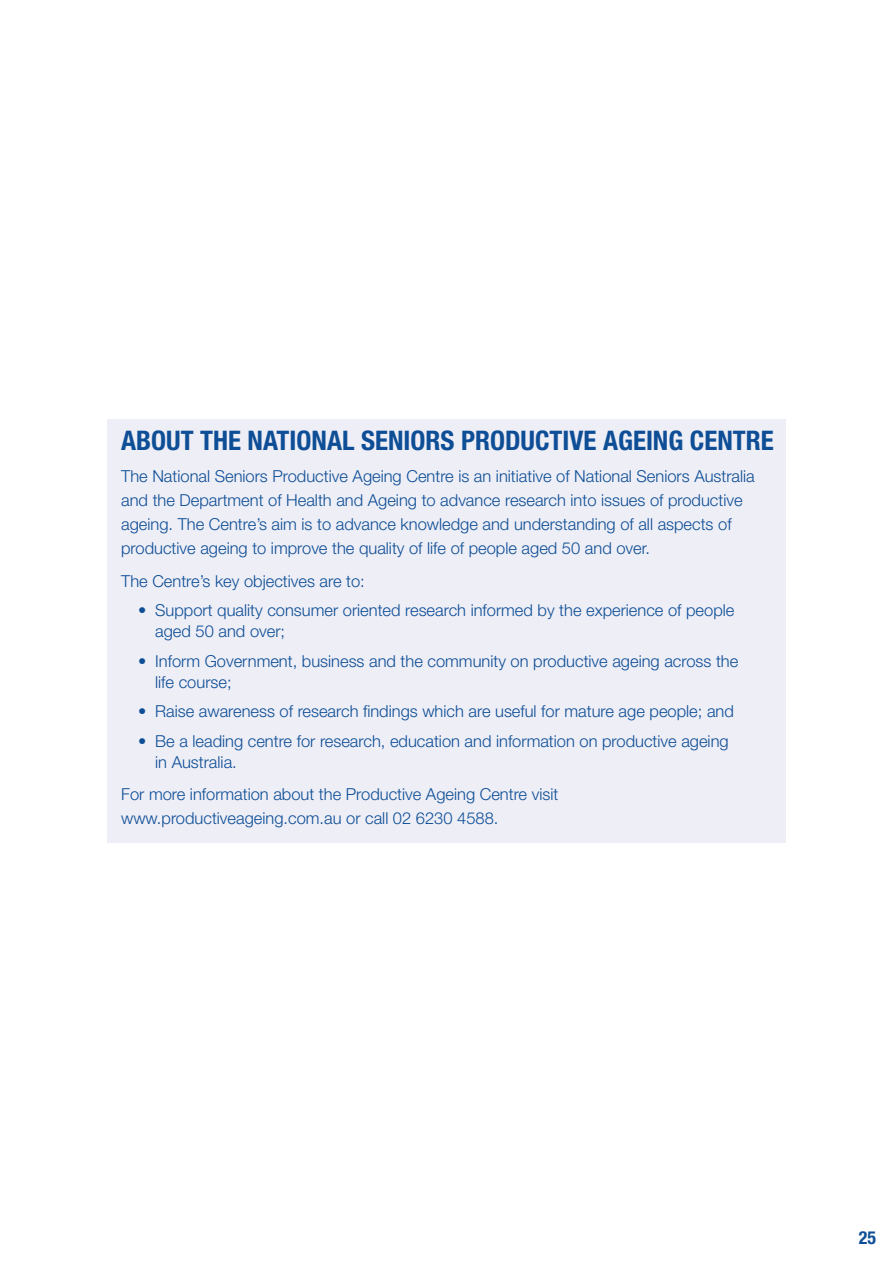
<style>
.page{position:relative;width:893px;height:1263px;background:#fff}
.page>*{position:absolute;margin:0;border:0;box-sizing:border-box;transform-origin:0 0}
.t1{font:700 condensed 27px "Helvetica Neue LT Std";color:#0e4e96}
.t2{font:700 condensed 18px "Helvetica Neue LT Std";color:#0e4e96}
.t3{font:300 16.5px/24px "Helvetica Neue LT Std";color:#0e4e96}
</style>
<div class="page">
<div style="left:107px;top:420px;width:679px;height:423px;background:#eeeef6"></div>
<h1 class="t1" style="left:121px;top:424px;width:654px">ABOUT THE NATIONAL SENIORS PRODUCTIVE AGEING CENTRE</h1>
<p class="t3" style="left:121px;top:464px;width:635px">The National Seniors Productive Ageing Centre is an initiative of National Seniors Australia and the Department of Health and Ageing to advance research into issues of productive ageing. The Centre’s aim is to advance knowledge and understanding of all aspects of productive ageing to improve the quality of life of people aged 50 and over.</p>
<p class="t3" style="left:121px;top:569px;width:245px">The Centre’s key objectives are to:</p>
<p class="t3" style="left:155px;top:600px;width:581px;line-height:21px;text-indent:-17px">• Support quality consumer oriented research informed by the experience of people aged 50 and over;</p>
<p class="t3" style="left:155px;top:650px;width:585px;line-height:21px;text-indent:-17px">• Inform Government, business and the community on productive ageing across the life course;</p>
<p class="t3" style="left:138px;top:699px;width:597px">• Raise awareness of research findings which are useful for mature age people; and</p>
<p class="t3" style="left:155px;top:730px;width:575px;line-height:21px;text-indent:-17px">• Be a leading centre for research, education and information on productive ageing in Australia.</p>
<p class="t3" style="left:121px;top:782px;width:439px">For more information about the Productive Ageing Centre visit www.productiveageing.com.au or call 02 6230 4588.</p>
<p class="t2" style="left:859px;top:1226px;width:19px">25</p>
</div>
